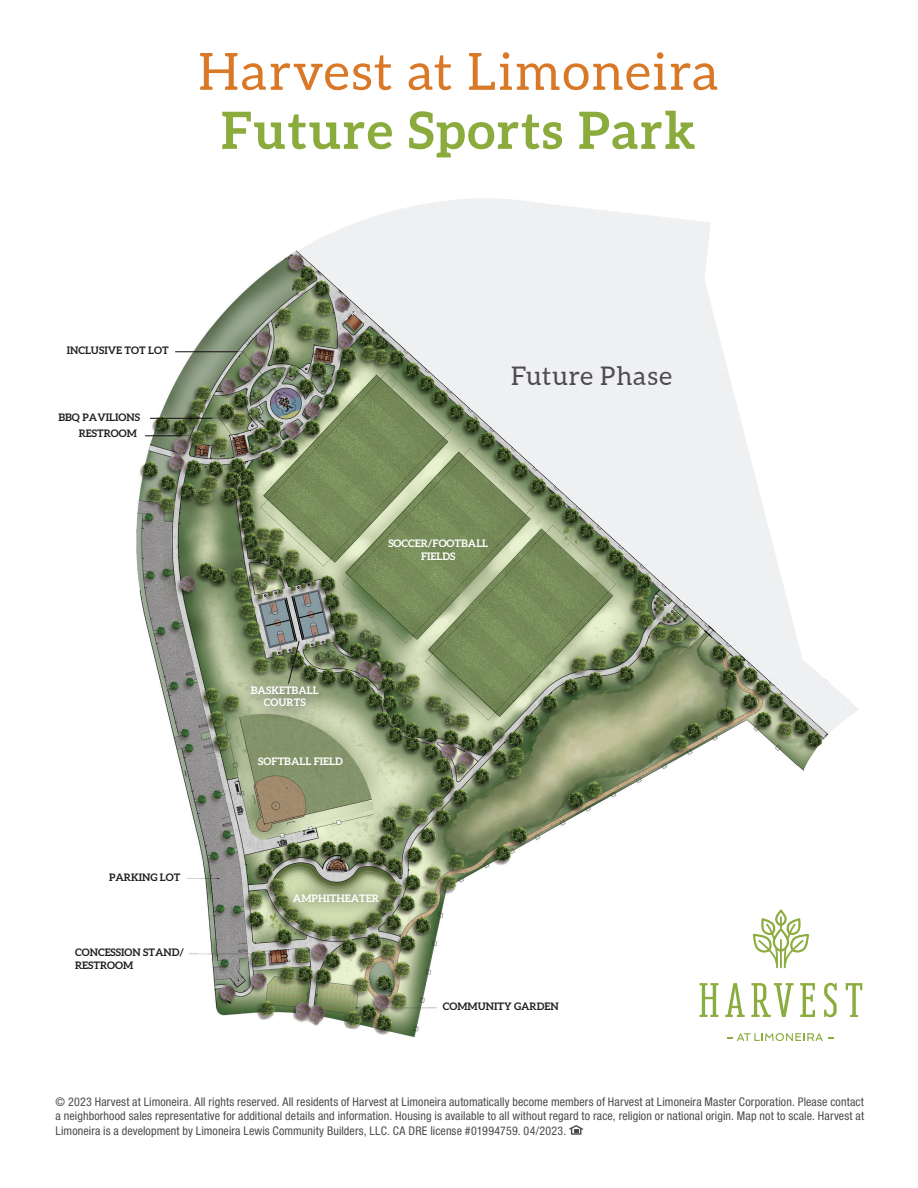
<style>
.page{position:relative;width:918px;height:1188px;background:#fff}
.page>*{position:absolute;margin:0;border:0;box-sizing:border-box;transform-origin:0 0}
.t1{font:51.45px "Aleo";letter-spacing:.035em;color:#d97927}
.t2{font:700 51.45px "Aleo";letter-spacing:.035em;color:#8cab3d}
.t3{font:25.65px "Aleo";letter-spacing:.035em;color:#4d4c4f}
.t4{font:condensed 12px/14.4px "Helvetica Neue LT Std";letter-spacing:.01em;color:#4c4c4c;text-align:justify}
.t5{font:700 10.5px/12.5px "Aleo";color:#231f20}
.t6{font:700 10.5px/12.6px "Aleo";color:#fff;text-align:center}
</style>
<div class="page">
<svg style="left:569px;top:1125px;width:14px;height:10px"></svg>
<img style="left:136px;top:250px;width:710px;height:789px">
<svg style="left:297px;top:198px;width:549px;height:536px"></svg>
<svg style="left:775px;top:660px;width:84px;height:118px"></svg>
<svg style="left:402px;top:536px;width:79px;height:18px"></svg>
<div style="left:438px;top:991px;width:62px;height:33px;background:#fff"></div>
<div style="left:127px;top:938px;width:62px;height:33px;background:#fff"></div>
<div style="left:124px;top:864px;width:62px;height:33px;background:#fff"></div>
<img style="left:277px;top:874px;width:124px;height:51px">
<img style="left:232px;top:669px;width:105px;height:63px">
<img style="left:267px;top:752px;width:66px;height:10px">
<svg style="left:266px;top:596px;width:57px;height:88px;background:#7d877a"></svg>
<hr style="left:145px;top:436px;width:36px;height:1px;background:#150c10">
<hr style="left:150px;top:418px;width:62px;height:1px;background:#150c10">
<hr style="left:175px;top:352px;width:62px;height:1px;background:#150c10">
<svg style="left:753px;top:910px;width:56px;height:58px"></svg>
<svg style="left:699px;top:983px;width:19px;height:34px"></svg>
<svg style="left:725px;top:983px;width:20px;height:34px"></svg>
<svg style="left:751px;top:983px;width:43px;height:34px"></svg>
<svg style="left:800px;top:983px;width:15px;height:34px"></svg>
<svg style="left:824px;top:983px;width:13px;height:34px"></svg>
<svg style="left:846px;top:983px;width:16px;height:34px"></svg>
<svg style="left:727px;top:1033px;width:96px;height:8px"></svg>
<h1 class="t1" style="left:198px;top:43px;width:522px">Harvest at Limoneira</h1>
<h1 class="t2" style="left:221px;top:99px;width:476px">Future Sports Park</h1>
<p class="t5" style="left:67px;top:344px;width:103px">INCLUSIVE TOT LOT</p>
<p class="t5" style="left:58px;top:409px;width:83px;line-height:16.6px;text-align:right">BBQ PAVILIONS<br>RESTROOM</p>
<p class="t5" style="left:109px;top:872px;width:73px">PARKING LOT</p>
<p class="t5" style="left:75px;top:947px;width:111px">CONCESSION STAND/<br>RESTROOM</p>
<h2 class="t3" style="left:511px;top:361px;width:162px">Future Phase</h2>
<p class="t6" style="left:388px;top:538px;width:101px">SOCCER/FOOTBALL<br>FIELDS</p>
<p class="t6" style="left:251px;top:684px;width:69px">BASKETBALL<br>COURTS</p>
<p class="t6" style="left:258px;top:756px;width:86px">SOFTBALL FIELD</p>
<p class="t6" style="left:293px;top:892px;width:87px">AMPHITHEATER</p>
<p class="t5" style="left:443px;top:1001px;width:118px">COMMUNITY GARDEN</p>
<p class="t4" style="left:56px;top:1094px;width:810px">© 2023 Harvest at Limoneira. All rights reserved. All residents of Harvest at Limoneira automatically become members of Harvest at Limoneira Master Corporation. Please contact a neighborhood sales representative for additional details and information. Housing is available to all without regard to race, religion or national origin. Map not to scale. Harvest at Limoneira is a development by Limoneira Lewis Community Builders, LLC. CA DRE license #01994759. 04/2023.</p>
</div>
